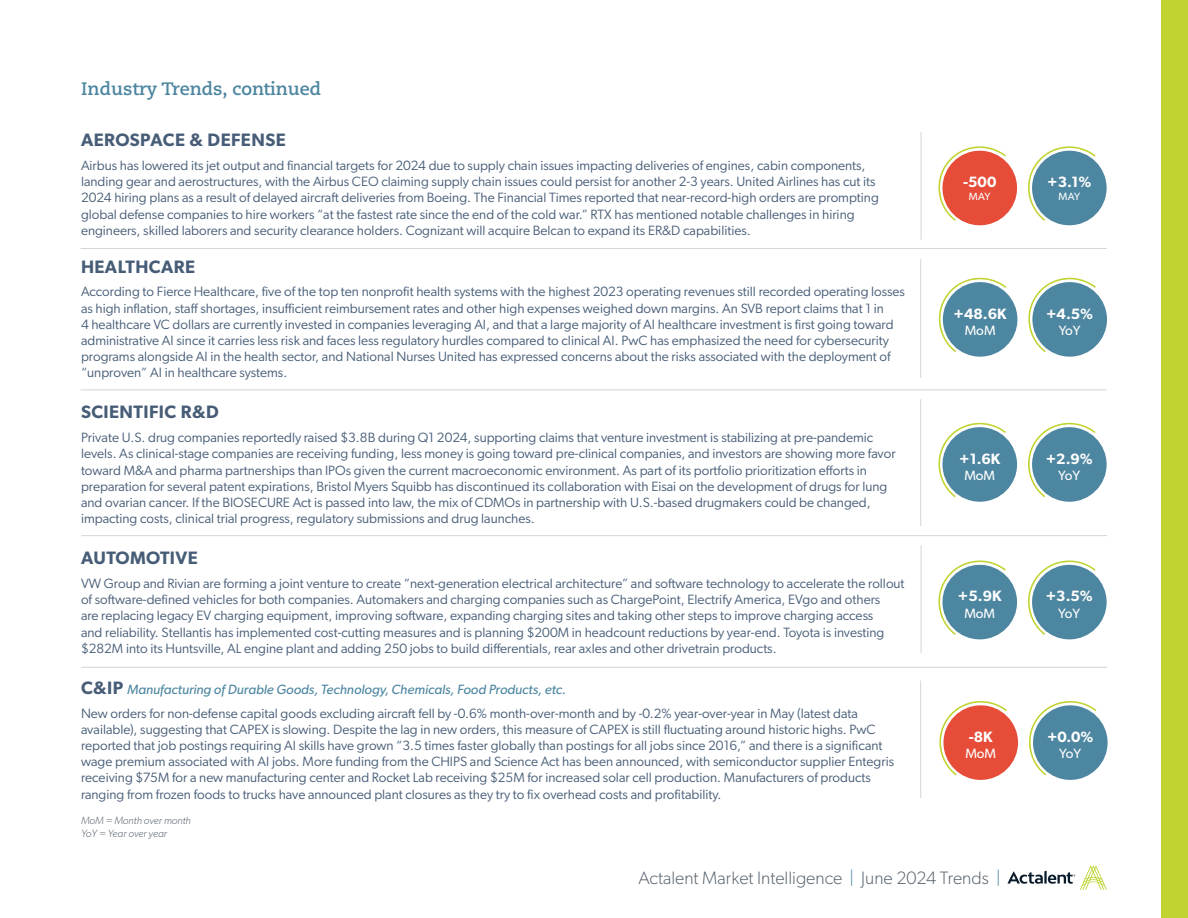
<style>
.page{position:relative;width:1188px;height:918px;background:#fff}
.page>*{position:absolute;margin:0;border:0;box-sizing:border-box;transform-origin:0 0}
.t1{font:600 18px "Gibson";letter-spacing:.025em;color:#475d77}
.t2{font:300 18px "Gibson";color:#5b6771}
.t3{font:700 18px "Caecilia LT Pro 75";color:#4d86a0}
.t4{font:600 15px "Gibson";color:#fff}
.t5{font:13.5px/16.2px "Gibson";color:#475d77}
.t6{font:13.5px "Gibson";color:#fff}
.t7{font:italic 300 10.5px/12.6px "Gibson";letter-spacing:-.005em;color:#5b6771}
.t8{font:10.5px "Gibson";letter-spacing:-.005em;color:#fff}
.s1{font-weight:600;font-size:18px}
.s2{font-style:italic;color:#4d86a0}
.s3{color:#4d86a0}
</style>
<div class="page">
<svg style="left:1007px;top:865px;width:100px;height:25px"></svg>
<hr style="left:921px;top:132px;width:1px;height:108px;background:#d5d5d8">
<div style="left:943px;top:282px;width:74px;height:75px;background:#4d86a0;border-radius:50%"></div>
<svg style="left:938px;top:277px;width:68px;height:75px"></svg>
<div style="left:1032px;top:282px;width:75px;height:75px;background:#4d86a0;border-radius:50%"></div>
<svg style="left:1028px;top:277px;width:68px;height:75px"></svg>
<hr style="left:920px;top:259px;width:1px;height:119px;background:#d5d5d8">
<div style="left:942px;top:427px;width:75px;height:75px;background:#4d86a0;border-radius:50%"></div>
<svg style="left:938px;top:422px;width:68px;height:75px"></svg>
<div style="left:1032px;top:427px;width:75px;height:75px;background:#4d86a0;border-radius:50%"></div>
<svg style="left:1028px;top:422px;width:67px;height:75px"></svg>
<hr style="left:920px;top:399px;width:1px;height:127px;background:#d5d5d8">
<div style="left:942px;top:565px;width:75px;height:74px;background:#4d86a0;border-radius:50%"></div>
<svg style="left:938px;top:560px;width:68px;height:75px"></svg>
<div style="left:1032px;top:565px;width:75px;height:74px;background:#4d86a0;border-radius:50%"></div>
<svg style="left:1028px;top:560px;width:67px;height:75px"></svg>
<hr style="left:81px;top:390px;width:1026px;height:1px;background:#d5d5d8">
<hr style="left:81px;top:535px;width:1026px;height:1px;background:#d5d5d8">
<div style="left:1161px;top:0;width:27px;height:918px;background:#c0d330"></div>
<hr style="left:81px;top:248px;width:1026px;height:1px;background:#d5d5d8">
<hr style="left:921px;top:545px;width:1px;height:108px;background:#d5d5d8">
<div style="left:942px;top:151px;width:75px;height:74px;background:#e64c38;border-radius:50%"></div>
<svg style="left:938px;top:146px;width:68px;height:75px"></svg>
<div style="left:1032px;top:151px;width:75px;height:74px;background:#4d86a0;border-radius:50%"></div>
<svg style="left:1028px;top:146px;width:67px;height:75px"></svg>
<hr style="left:81px;top:667px;width:1026px;height:1px;background:#d5d5d8">
<div style="left:943px;top:705px;width:75px;height:75px;background:#e64c38;border-radius:50%"></div>
<svg style="left:939px;top:701px;width:68px;height:75px"></svg>
<div style="left:1033px;top:705px;width:75px;height:75px;background:#4d86a0;border-radius:50%"></div>
<svg style="left:1029px;top:701px;width:67px;height:75px"></svg>
<hr style="left:920px;top:681px;width:1px;height:117px;background:#d5d5d8">
<h1 class="t3" style="left:81px;top:76px;width:241px">Industry Trends, continued</h1>
<h1 class="t1" style="left:81px;top:129px;width:206px">AEROSPACE &amp; DEFENSE</h1>
<p class="t5" style="left:81px;top:157px;width:799px">Airbus has lowered its jet output and financial targets for 2024 due to supply chain issues impacting deliveries of engines, cabin components, landing gear and aerostructures, with the Airbus CEO claiming supply chain issues could persist for another 2-3 years. United Airlines has cut its 2024 hiring plans as a result of delayed aircraft deliveries from Boeing. The Financial Times reported that near-record-high orders are prompting global defense companies to hire workers “at the fastest rate since the end of the cold war.” RTX has mentioned notable challenges in hiring engineers, skilled laborers and security clearance holders. Cognizant will acquire Belcan to expand its ER&amp;D capabilities.</p>
<h1 class="t1" style="left:81px;top:256px;width:116px">HEALTHCARE</h1>
<p class="t5" style="left:81px;top:283px;width:826px">According to Fierce Healthcare, five of the top ten nonprofit health systems with the highest 2023 operating revenues still recorded operating losses as high inflation, staff shortages, insufficient reimbursement rates and other high expenses weighed down margins. An SVB report claims that 1 in<br>4 healthcare VC dollars are currently invested in companies leveraging AI, and that a large majority of AI healthcare investment is first going toward administrative AI since it carries less risk and faces less regulatory hurdles compared to clinical AI. PwC has emphasized the need for cybersecurity programs alongside AI in the health sector, and National Nurses United has expressed concerns about the risks associated with the deployment of “unproven” AI in healthcare systems.</p>
<h1 class="t1" style="left:81px;top:401px;width:139px">SCIENTIFIC R&amp;D</h1>
<p class="t5" style="left:81px;top:429px;width:816px">Private U.S. drug companies reportedly raised $3.8B during Q1 2024, supporting claims that venture investment is stabilizing at pre-pandemic levels. As clinical-stage companies are receiving funding, less money is going toward pre-clinical companies, and investors are showing more favor toward M&amp;A and pharma partnerships than IPOs given the current macroeconomic environment. As part of its portfolio prioritization efforts in preparation for several patent expirations, Bristol Myers Squibb has discontinued its collaboration with Eisai on the development of drugs for lung and ovarian cancer. If the BIOSECURE Act is passed into law, the mix of CDMOs in partnership with U.S.-based drugmakers could be changed, impacting costs, clinical trial progress, regulatory submissions and drug launches.</p>
<h1 class="t1" style="left:81px;top:547px;width:118px">AUTOMOTIVE</h1>
<p class="t5" style="left:81px;top:575px;width:825px">VW Group and Rivian are forming a joint venture to create “next-generation electrical architecture” and software technology to accelerate the rollout of software-defined vehicles for both companies. Automakers and charging companies such as ChargePoint, Electrify America, EVgo and others<br>are replacing legacy EV charging equipment, improving software, expanding charging sites and taking other steps to improve charging access<br>and reliability. Stellantis has implemented cost-cutting measures and is planning $200M in headcount reductions by year-end. Toyota is investing $282M into its Huntsville, AL engine plant and adding 250 jobs to build differentials, rear axles and other drivetrain products.</p>
<p class="t5" style="left:81px;top:677px;width:779px;line-height:23.7px"><span class="s1">C&amp;IP</span> <span class="s2">Manufacturing of Durable Goods, Technology, Chemicals, Food Products, etc.<br></span>New orders for non-defense capital goods excluding aircraft fell by -0.6% month-over-month and by -0.2% year-over-year in May (latest data</p>
<p class="t5" style="left:81px;top:721px;width:815px">available), suggesting that CAPEX is slowing. Despite the lag in new orders, this measure of CAPEX is still fluctuating around historic highs. PwC reported that job postings requiring AI skills have grown “3.5 times faster globally than postings for all jobs since 2016,” and there is a significant wage premium associated with AI jobs. More funding from the CHIPS and Science Act has been announced, with semiconductor supplier Entegris receiving $75M for a new manufacturing center and Rocket Lab receiving $25M for increased solar cell production. Manufacturers of products ranging from frozen foods to trucks have announced plant closures as they try to fix overhead costs and profitability.</p>
<p class="t7" style="left:81px;top:814px;width:111px">MoM = Month over month<br>YoY = Year over year</p>
<p class="t4" style="left:963px;top:173px;width:35px">-500</p>
<p class="t8" style="left:969px;top:190px;width:23px">MAY</p>
<p class="t4" style="left:954px;top:305px;width:55px">+48.6K</p>
<p class="t6" style="left:965px;top:322px;width:32px">MoM</p>
<p class="t4" style="left:959px;top:450px;width:43px">+1.6K</p>
<p class="t6" style="left:964px;top:467px;width:32px">MoM</p>
<p class="t4" style="left:958px;top:587px;width:45px">+5.9K</p>
<p class="t6" style="left:964px;top:605px;width:32px">MoM</p>
<p class="t4" style="left:969px;top:728px;width:25px">-8K</p>
<p class="t6" style="left:965px;top:745px;width:32px">MoM</p>
<h1 class="t2" style="left:638px;top:867px;width:364px">Actalent Market Intelligence <span class="s3">|</span> June 2024 Trends <span class="s3">|</span></h1>
<p class="t4" style="left:1047px;top:173px;width:46px">+3.1%</p>
<p class="t8" style="left:1058px;top:190px;width:23px">MAY</p>
<p class="t4" style="left:1046px;top:305px;width:49px">+4.5%</p>
<p class="t6" style="left:1059px;top:322px;width:24px">YoY</p>
<p class="t4" style="left:1046px;top:450px;width:49px">+2.9%</p>
<p class="t6" style="left:1058px;top:467px;width:24px">YoY</p>
<p class="t4" style="left:1046px;top:587px;width:49px">+3.5%</p>
<p class="t6" style="left:1058px;top:605px;width:24px">YoY</p>
<p class="t4" style="left:1047px;top:728px;width:48px">+0.0%</p>
<p class="t6" style="left:1059px;top:745px;width:24px">YoY</p>
</div>
